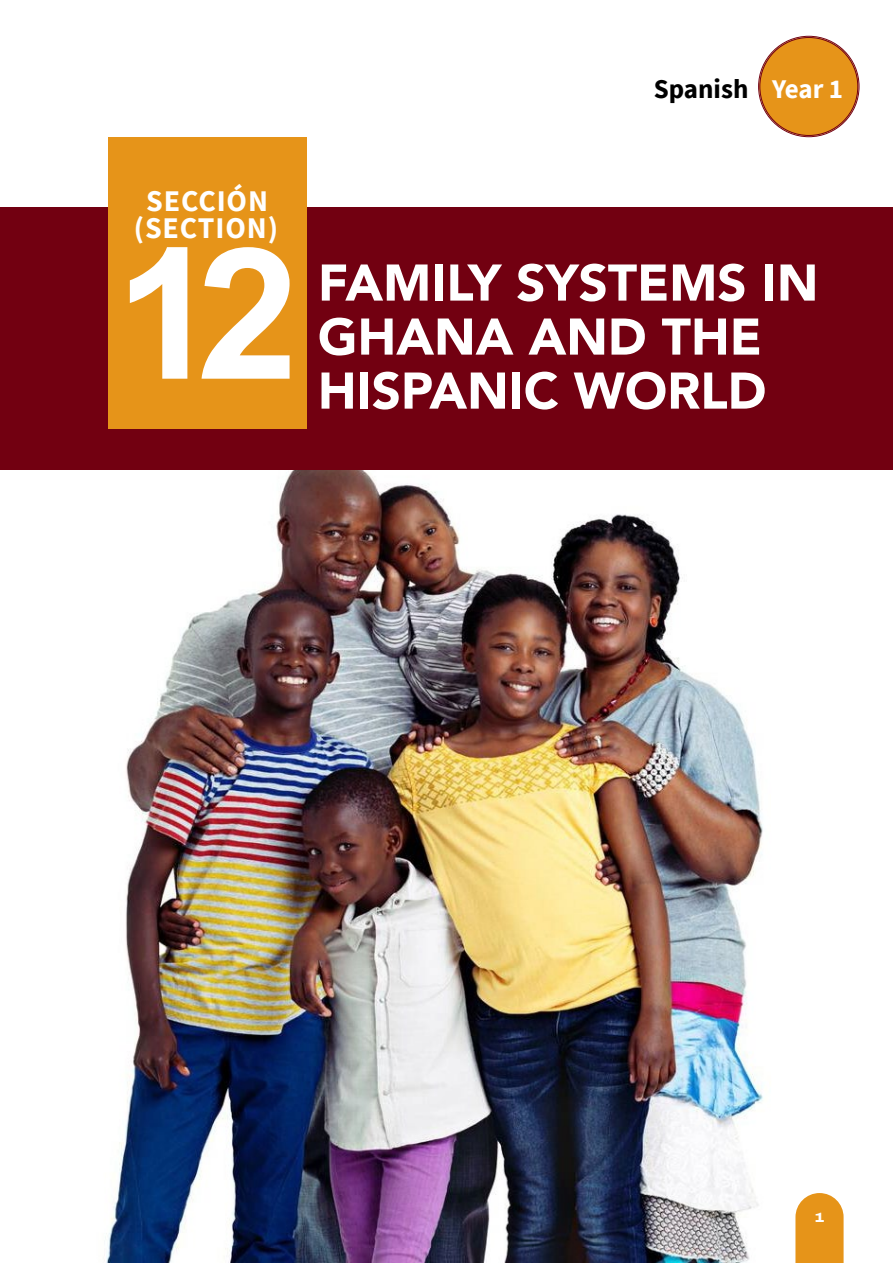
<style>
.page{position:relative;width:893px;height:1263px;background:#fff}
.page>*{position:absolute;margin:0;border:0;box-sizing:border-box;transform-origin:0 0}
.t1{font:700 183px "Arial";color:#fff}
.t2{font:900 51px/54px "Avenir";color:#fff}
.t3{font:700 30px "Source Sans Pro";letter-spacing:.03em;color:#fff}
.t4{font:700 27px "Source Sans Pro";color:#000}
.t5{font:800 13.5px "Archivo Expanded";color:#fff}
.s1{color:#fff}
</style>
<div class="page">
<img style="left:104px;top:470px;width:659px;height:793px">
<div style="left:0;top:207px;width:893px;height:263px;background:#720011"></div>
<div style="left:108px;top:138px;width:198px;height:291px;background:#e69419"></div>
<div style="left:759px;top:37px;width:99px;height:99px;background:#e69419;border-radius:50%"></div>
<svg style="left:795px;top:1193px;width:49px;height:70px;background:#e89d2e"></svg>
<p class="t4" style="left:654px;top:71px;width:191px">Spanish <span class="s1">Year 1</span></p>
<p class="t3" style="left:146px;top:180px;width:123px">SECCIÓN</p>
<h1 class="t1" style="left:115px;top:194px;width:185px">12</h1>
<p class="t3" style="left:127px;top:180px;width:123px">SECTION</p>
<p class="t3" style="left:134px;top:208px;width:146px">(SECTION)</p>
<p class="t2" style="left:318px;top:254px;width:494px">A GEOGRAPHICAL<br>AND HISTORICAL<br>SKETCH OF AFRICA</p>
<p class="t2" style="left:318px;top:254px;width:502px">FAMILY SYSTEMS IN<br>GHANA AND THE<br>HISPANIC WORLD</p>
<p class="t5" style="left:815px;top:1207px;width:11px">1</p>
</div>
